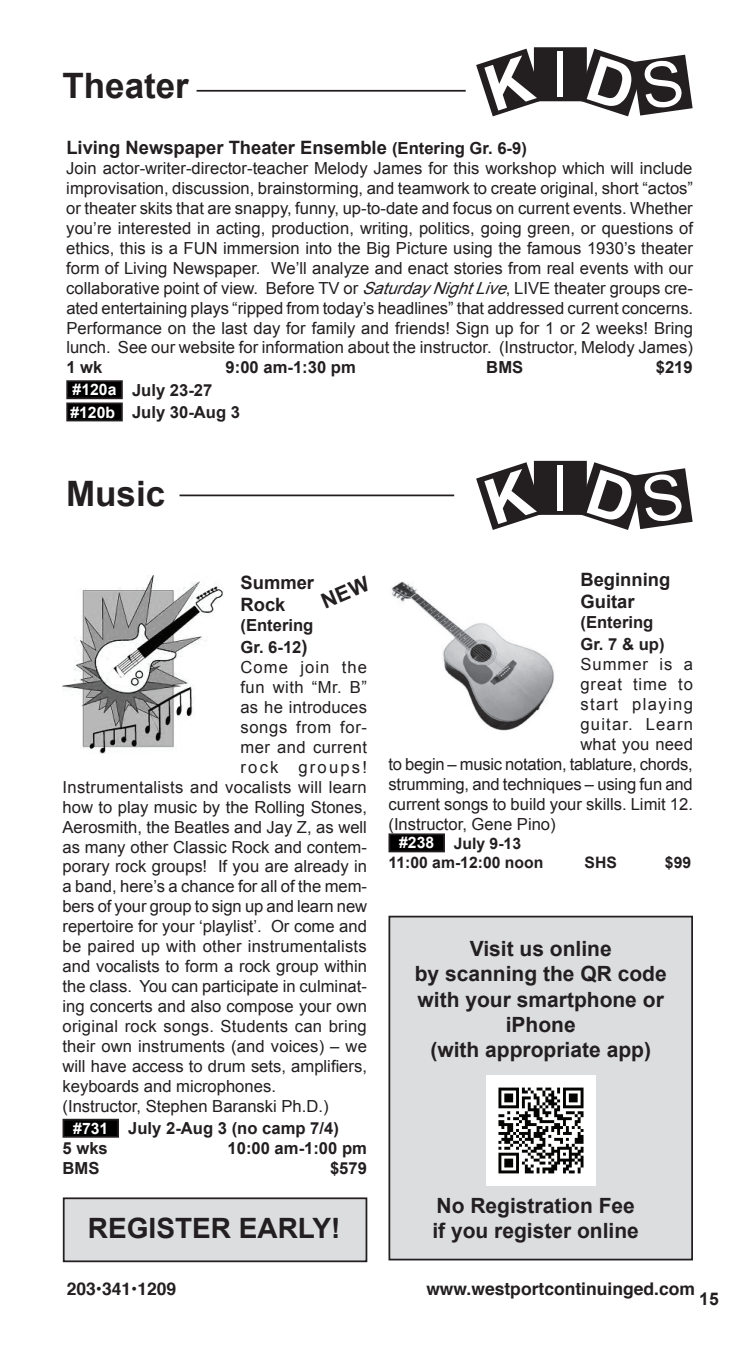
<style>
.page{position:relative;width:756px;height:1355px;background:#fff}
.page>*{position:absolute;margin:0;border:0;box-sizing:border-box;transform-origin:0 0}
.t1{font:63px "Arial";color:#fff}
.t2{font:700 35px "Arial";color:#231f20}
.t3{font:700 28px "Arial";color:#231f20}
.t4{font:700 21px/25.2px "Arial";color:#231f20;text-align:center}
.t5{font:700 18.38px/22.1px "Arial";color:#231f20}
.t6{font:700 17.5px "Helvetica";color:#231f20}
.t7{font:700 17.5px "Arial";color:#231f20}
.t8{font:16.62px/19.9px "Arial";color:#231f20;text-align:justify}
.t9{font:700 16.62px/22.1px "Arial";color:#231f20}
.t10{font:16.62px "Arial";letter-spacing:.02em;color:#231f20}
.t11{font:16.62px "Arial";letter-spacing:.03em;color:#231f20}
.t12{font:16.62px "Arial";letter-spacing:.035em;color:#231f20}
.t13{font:16.62px "Arial";letter-spacing:.025em;color:#231f20}
.t14{font:16.62px "Arial";letter-spacing:.08em;color:#231f20}
.t15{font:16.62px "Arial";letter-spacing:.07em;color:#231f20}
.t16{font:16.62px "Arial";letter-spacing:.055em;color:#231f20}
.t17{font:16.62px "Arial";letter-spacing:.065em;color:#231f20}
.t18{font:16.62px "Arial";letter-spacing:.13em;color:#231f20}
.t19{font:16.62px "Arial";letter-spacing:.06em;color:#231f20}
.t20{font:700 15.75px/18.9px "Arial";color:#231f20}
.s1{font-size:16.62px}
.s2{font-style:italic}
.s3{font-size:15.75px;color:#fff}
.s4{font-size:18.38px}
.s5{color:#fff}
</style>
<div class="page">
<div style="left:535px;top:48px;width:51px;height:52px;background:#231f20"></div>
<div style="left:534px;top:47px;width:53px;height:54px;border:2px solid #231f20"></div>
<hr style="left:197px;top:90px;width:269px;height:2px;background:#231f20">
<div style="left:67px;top:381px;width:55px;height:17px;background:#000"></div>
<div style="left:66px;top:380px;width:57px;height:19px;border:2px solid #231f20"></div>
<div style="left:67px;top:403px;width:55px;height:17px;background:#000"></div>
<div style="left:66px;top:402px;width:57px;height:19px;border:2px solid #231f20"></div>
<div style="left:389px;top:834px;width:55px;height:17px;background:#000"></div>
<div style="left:388px;top:833px;width:57px;height:19px;border:2px solid #231f20"></div>
<div style="left:63px;top:1119px;width:55px;height:17px;background:#000"></div>
<div style="left:63px;top:1118px;width:56px;height:19px;border:2px solid #231f20"></div>
<div style="left:535px;top:462px;width:51px;height:52px;background:#231f20"></div>
<div style="left:534px;top:461px;width:53px;height:54px;border:2px solid #231f20"></div>
<hr style="left:180px;top:494px;width:274px;height:2px;background:#231f20">
<img style="left:63px;top:575px;width:161px;height:178px">
<img style="left:392px;top:581px;width:162px;height:150px">
<div style="left:389px;top:916px;width:303px;height:343px;background:#dcdddf"></div>
<div style="left:388px;top:915px;width:305px;height:345px;border:2px solid #231f20"></div>
<div style="left:64px;top:1198px;width:302px;height:63px;background:#dcdddf"></div>
<div style="left:63px;top:1197px;width:304px;height:65px;border:2px solid #231f20"></div>
<img style="left:486px;top:1076px;width:109px;height:109px">
<svg style="left:476px;top:48px;width:68px;height:69px"></svg>
<svg style="left:577px;top:48px;width:116px;height:69px"></svg>
<svg style="left:476px;top:461px;width:68px;height:69px"></svg>
<svg style="left:577px;top:461px;width:116px;height:69px"></svg>
<h2 class="t2" style="left:63px;top:62px;width:128px">Theater</h2>
<h1 class="t1" style="left:552px;top:34px;width:19px">I</h1>
<p class="t5" style="left:66px;top:137px;width:462px">Living Newspaper Theater Ensemble <span class="s1">(Entering Gr. 6-9)</span></p>
<p class="t8" style="left:66px;top:158px;width:628px">Join actor-writer-director-teacher Melody James for this workshop which will include improvisation, discussion, brainstorming, and teamwork to create original, short “actos” or theater skits that are snappy, funny, up-to-date and focus on current events. Whether you’re interested in acting, production, writing, politics, going green, or questions of ethics, this is a FUN immersion into the Big Picture using the famous 1930’s theater form of Living Newspaper. We’ll analyze and enact stories from real events with our collaborative point of view. Before TV or <span class="s2">SaturdayNightLive</span>, LIVE theater groups cre&shy;ated entertaining plays “ripped from today’s headlines” that addressed current concerns.<br>Performance on the last day for family and friends! Sign up for 1 or 2 weeks! Bring lunch. See our website for information about the instructor. (Instructor, Melody James)</p>
<p class="t9" style="left:66px;top:357px;width:38px">1 wk</p>
<p class="t9" style="left:226px;top:357px;width:132px">9:00 am-1:30 pm</p>
<p class="t9" style="left:486px;top:357px;width:38px">BMS</p>
<p class="t9" style="left:656px;top:357px;width:38px">$219</p>
<p class="t9" style="left:70px;top:379px;width:171px"><span class="s3">#120a</span> July 23-27 <span class="s3">#120b</span> July 30-Aug 3</p>
<h2 class="t2" style="left:66px;top:470px;width:101px">Music</h2>
<h1 class="t1" style="left:552px;top:447px;width:19px">I</h1>
<p class="t5" style="left:241px;top:572px;width:75px">Summer<br>Rock</p>
<p class="t9" style="left:241px;top:614px;width:74px">(Entering<br>Gr. 6-12<span class="s4">)</span></p>
<p class="t17" style="left:241px;top:656px;width:128px">Come join the</p>
<p class="t11" style="left:241px;top:676px;width:128px">fun with “Mr. B”</p>
<p class="t8" style="left:241px;top:697px;width:128px">as he introduces</p>
<p class="t12" style="left:241px;top:716px;width:128px">songs from for-</p>
<p class="t13" style="left:241px;top:736px;width:128px">mer and current</p>
<p class="t18" style="left:241px;top:756px;width:128px">rock groups!</p>
<p class="t10" style="left:63px;top:776px;width:306px">Instrumentalists and vocalists will learn</p>
<p class="t8" style="left:63px;top:797px;width:306px">how to play music by the Rolling Stones,</p>
<p class="t8" style="left:63px;top:817px;width:306px">Aerosmith, the Beatles and Jay Z, as well</p>
<p class="t8" style="left:63px;top:837px;width:306px">as many other Classic Rock and contem-</p>
<p class="t8" style="left:63px;top:857px;width:306px">porary rock groups! If you are already in</p>
<p class="t8" style="left:63px;top:876px;width:306px">a band, here’s a chance for all of the mem-</p>
<p class="t8" style="left:63px;top:896px;width:306px">bers of your group to sign up and learn new</p>
<p class="t8" style="left:63px;top:916px;width:306px">repertoire for your ‘playlist’. Or come and</p>
<p class="t8" style="left:63px;top:936px;width:306px">be paired up with other instrumentalists</p>
<p class="t8" style="left:63px;top:956px;width:306px">and vocalists to form a rock group within</p>
<p class="t8" style="left:63px;top:976px;width:306px">the class. You can participate in culminat-</p>
<p class="t8" style="left:63px;top:996px;width:306px">ing concerts and also compose your own</p>
<p class="t8" style="left:63px;top:1016px;width:306px">original rock songs. Students can bring</p>
<p class="t8" style="left:63px;top:1036px;width:306px">their own instruments (and voices) – we</p>
<p class="t8" style="left:63px;top:1056px;width:306px">will have access to drum sets, amplifiers,</p>
<p class="t8" style="left:63px;top:1076px;width:215px">keyboards and microphones.</p>
<p class="t8" style="left:63px;top:1096px;width:268px">(Instructor, Stephen Baranski Ph.D.)</p>
<p class="t9" style="left:63px;top:1119px;width:278px;line-height:19.9px;text-indent:11px"><span class="s3">#731</span> July 2-Aug 3 (no camp 7/4)<br>5 wks</p>
<p class="t9" style="left:228px;top:1137px;width:141px">10:00 am-1:00 pm</p>
<p class="t9" style="left:63px;top:1157px;width:38px">BMS</p>
<p class="t9" style="left:330px;top:1157px;width:38px">$579</p>
<p class="t5" style="left:580px;top:569px;width:91px">Beginning<br>Guitar</p>
<p class="t9" style="left:580px;top:612px;width:86px">(Entering<br>Gr. 7 &amp; up)</p>
<p class="t19" style="left:580px;top:653px;width:114px">Summer is a</p>
<p class="t16" style="left:580px;top:673px;width:114px">great time to</p>
<p class="t14" style="left:580px;top:693px;width:114px">start playing</p>
<p class="t15" style="left:580px;top:713px;width:114px">guitar. Learn</p>
<p class="t8" style="left:580px;top:734px;width:114px">what you need</p>
<p class="t8" style="left:389px;top:754px;width:306px">to begin – music notation, tablature, chords,</p>
<p class="t8" style="left:389px;top:774px;width:306px">strumming, and techniques – using fun and</p>
<p class="t8" style="left:389px;top:794px;width:306px">current songs to build your skills. Limit 12.</p>
<p class="t8" style="left:389px;top:814px;width:169px">(Instructor, Gene Pino)</p>
<p class="t20" style="left:389px;top:834px;width:156px;text-indent:11px"><span class="s5">#238</span> July 9-13<br>11:00 am-12:00 noon</p>
<p class="t20" style="left:585px;top:853px;width:34px">SHS</p>
<p class="t20" style="left:665px;top:853px;width:28px">$99</p>
<p class="t4" style="left:415px;top:937px;width:254px">Visit us online<br>by scanning the QR code with your smartphone or iPhone<br>(with appropriate app)</p>
<p class="t4" style="left:437px;top:1193px;width:200px">No Registration Fee</p>
<h3 class="t3" style="left:88px;top:1209px;width:254px">REGISTER EARLY!</h3>
<p class="t4" style="left:432px;top:1218px;width:208px">if you register online</p>
<p class="t6" style="left:67px;top:1275px;width:111px">203•341•1209</p>
<p class="t6" style="left:426px;top:1275px;width:270px">www.westportcontinuinged.com</p>
<p class="t7" style="left:699px;top:1287px;width:21px">15</p>
</div>
